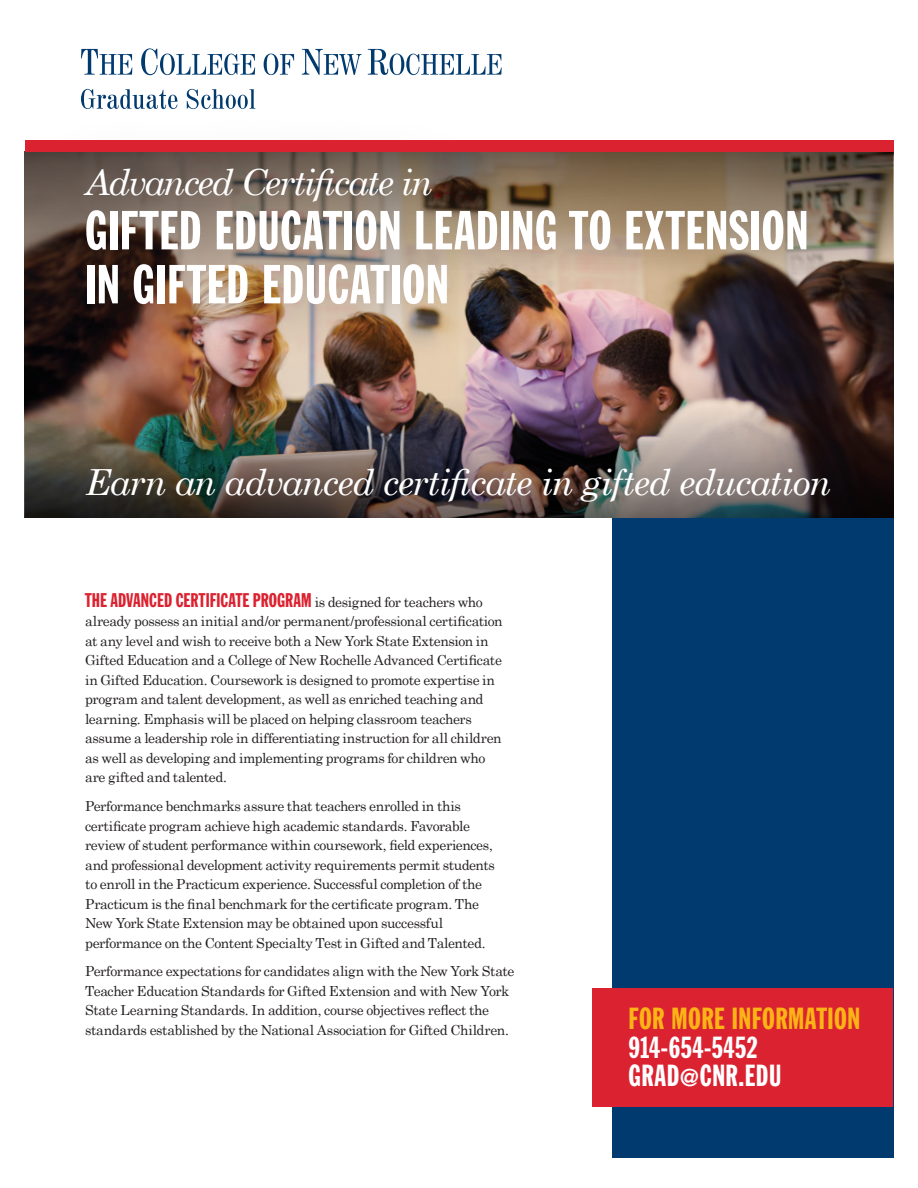
<style>
.page{position:relative;width:918px;height:1188px;background:#fff}
.page>*{position:absolute;margin:0;border:0;box-sizing:border-box;transform-origin:0 0}
.t1{font:54px/54px "Franklin Gothic Std Extra Cond";letter-spacing:.015em;color:#fff}
.t2{font:italic 36px "Century Schoolbook";letter-spacing:-.04em;color:#fff}
.t3{font:30px/28.5px "Franklin Gothic Std Extra Cond";letter-spacing:.02em;color:#fff}
.t4{font:30px "Franklin Gothic Std Extra Cond";letter-spacing:.015em;color:#fbb416}
.t5{font:19.5px "Franklin Gothic Std Extra Cond";letter-spacing:.005em;color:#db2230}
.t6{font:13.8px/19.5px "Century Schoolbook";letter-spacing:-.025em;color:#231f20}
.s1{font-family:"Century Schoolbook";font-size:13.8px;color:#231f20}
</style>
<div class="page">
<div style="left:612px;top:518px;width:281px;height:640px;background:#003a6f"></div>
<img style="left:25px;top:151px;width:868px;height:248px">
<img style="left:25px;top:399px;width:868px;height:119px">
<svg style="left:24px;top:151px;width:868px;height:119px;background:#736252"></svg>
<svg style="left:81px;top:89px;width:97px;height:20px"></svg>
<svg style="left:187px;top:89px;width:68px;height:20px"></svg>
<svg style="left:81px;top:49px;width:51px;height:26px"></svg>
<svg style="left:141px;top:48px;width:114px;height:27px"></svg>
<svg style="left:264px;top:54px;width:30px;height:21px"></svg>
<svg style="left:302px;top:49px;width:60px;height:26px"></svg>
<svg style="left:368px;top:49px;width:134px;height:26px"></svg>
<div style="left:27px;top:114px;width:838px;height:249px;background:#231f20;opacity:.51"></div>
<div style="left:25px;top:140px;width:868px;height:11px;background:#db2230"></div>
<div style="left:592px;top:988px;width:300px;height:119px;background:#db2230"></div>
<h2 class="t2" style="left:85px;top:160px;width:349px">Advanced Certificate in</h2>
<h1 class="t1" style="left:85px;top:205px;width:725px">GIFTED EDUCATION LEADING TO EXTENSION<br>IN GIFTED EDUCATION</h1>
<h2 class="t2" style="left:85px;top:460px;width:747px">Earn an advanced certificate in gifted education</h2>
<h3 class="t5" style="left:85px;top:589px;width:399px">THE ADVANCED CERTIFICATE PROGRAM <span class="s1">is designed for teachers who</span></h3>
<p class="t6" style="left:85px;top:611px;width:419px">already possess an initial and/or permanent/professional certification at any level and wish to receive both a New York State Extension in Gifted Education and a College of New Rochelle Advanced Certificate in Gifted Education. Coursework is designed to promote expertise in program and talent development, as well as enriched teaching and learning. Emphasis will be placed on helping classroom teachers assume a leadership role in differentiating instruction for all children as well as developing and implementing programs for children who are gifted and talented.</p>
<p class="t6" style="left:85px;top:796px;width:411px">Performance benchmarks assure that teachers enrolled in this certificate program achieve high academic standards. Favorable review of student performance within coursework, field experiences, and professional development activity requirements permit students to enroll in the Practicum experience. Successful completion of the Practicum is the final benchmark for the certificate program. The New York State Extension may be obtained upon successful performance on the Content Specialty Test in Gifted and Talented.</p>
<p class="t6" style="left:85px;top:961px;width:431px">Performance expectations for candidates align with the New York State Teacher Education Standards for Gifted Extension and with New York State Learning Standards. In addition, course objectives reflect the standards established by the National Association for Gifted Children.</p>
<h3 class="t4" style="left:629px;top:1003px;width:233px">FOR MORE INFORMATION</h3>
<h3 class="t3" style="left:629px;top:1034px;width:154px">914-654-5452<br>GRAD@CNR.EDU</h3>
</div>
